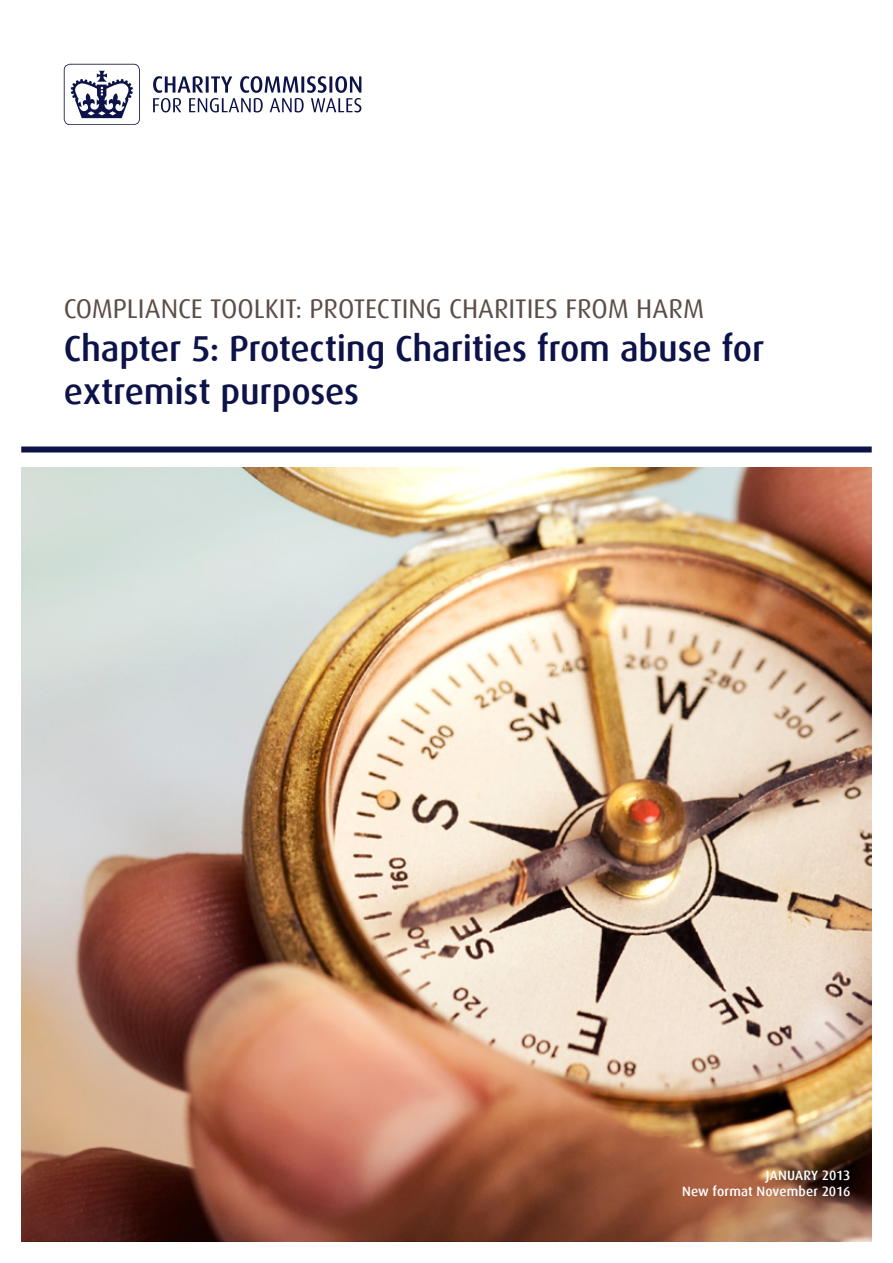
<style>
.page{position:relative;width:893px;height:1263px;background:#fff}
.page>*{position:absolute;margin:0;border:0;box-sizing:border-box;transform-origin:0 0}
.t1{font:500 36px/43.2px "Dax";letter-spacing:-.005em;color:#0d1348}
.Series_Title{font:27px "Dax";letter-spacing:-.005em;color:#5b4d47}
.Date__New_format{font:500 13.5px/16.2px "Dax";letter-spacing:.005em;color:#fff;text-align:right}
</style>
<div class="page">
<div style="left:21px;top:446px;width:851px;height:6px;background:#0d1348"></div>
<img style="left:21px;top:468px;width:851px;height:774px">
<svg style="left:64px;top:64px;width:76px;height:61px"></svg>
<svg style="left:153px;top:76px;width:208px;height:36px"></svg>
<p class="Series_Title" style="left:64px;top:293px;width:642px">COMPLIANCE TOOLKIT: PROTECTING CHARITIES FROM HARM</p>
<p class="t1" style="left:64px;top:327px;width:702px">Chapter 5: Protecting Charities from abuse for extremist purposes</p>
<p class="Date__New_format" style="left:682px;top:1167px;width:170px">JANUARY 2013<br>New format November 2016</p>
</div>
